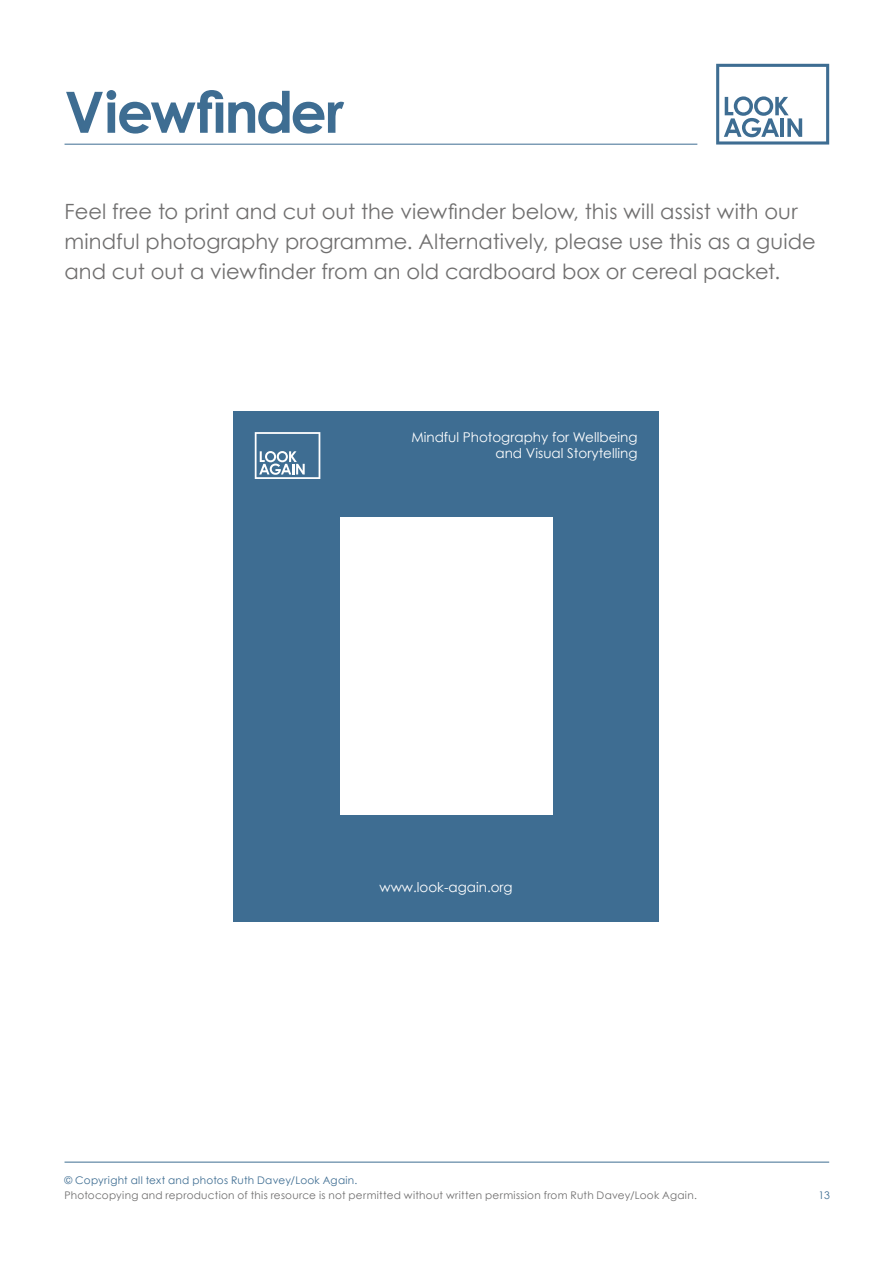
<style>
.page{position:relative;width:893px;height:1263px;background:#fff}
.page>*{position:absolute;margin:0;border:0;box-sizing:border-box;transform-origin:0 0}
.t1{font:700 57px "Century Gothic";letter-spacing:-.025em;color:#3e6d92}
.t2{font:21px/30px "Century Gothic";color:#706f6f}
.t3{font:13.5px/16.2px "Century Gothic";color:#fff;text-align:right}
.t4{font:10.5px "Century Gothic";letter-spacing:.025em;color:#706f6f}
.t5{font:10.5px "Century Gothic";letter-spacing:.025em;color:#3e6d92}
</style>
<div class="page">
<div style="left:233px;top:411px;width:426px;height:510px;background:#3e6d92"></div>
<svg style="left:255px;top:432px;width:65px;height:47px"></svg>
<div style="left:340px;top:517px;width:212px;height:298px;background:#fff"></div>
<hr style="left:65px;top:144px;width:632px;height:1px;background:#3e6d92">
<svg style="left:716px;top:64px;width:113px;height:81px"></svg>
<hr style="left:65px;top:1162px;width:764px;height:1px;background:#3e6d92">
<h1 class="t1" style="left:65px;top:75px;width:281px">Viewfinder</h1>
<p class="t2" style="left:65px;top:196px;width:753px">Feel free to print and cut out the viewfinder below, this will assist with our mindful photography programme. Alternatively, please use this as a guide and cut out a viewfinder from an old cardboard box or cereal packet.</p>
<p class="t3" style="left:411px;top:429px;width:228px">Mindful Photography for Wellbeing and Visual Storytelling</p>
<p class="t3" style="left:379px;top:879px;width:135px">www.look-again.org</p>
<p class="t5" style="left:65px;top:1173px;width:294px">© Copyright all text and photos Ruth Davey/Look Again.</p>
<p class="t4" style="left:65px;top:1188px;width:634px">Photocopying and reproduction of this resource is not permitted without written permission from Ruth Davey/Look Again.</p>
<p class="t5" style="left:819px;top:1188px;width:13px">13</p>
</div>
